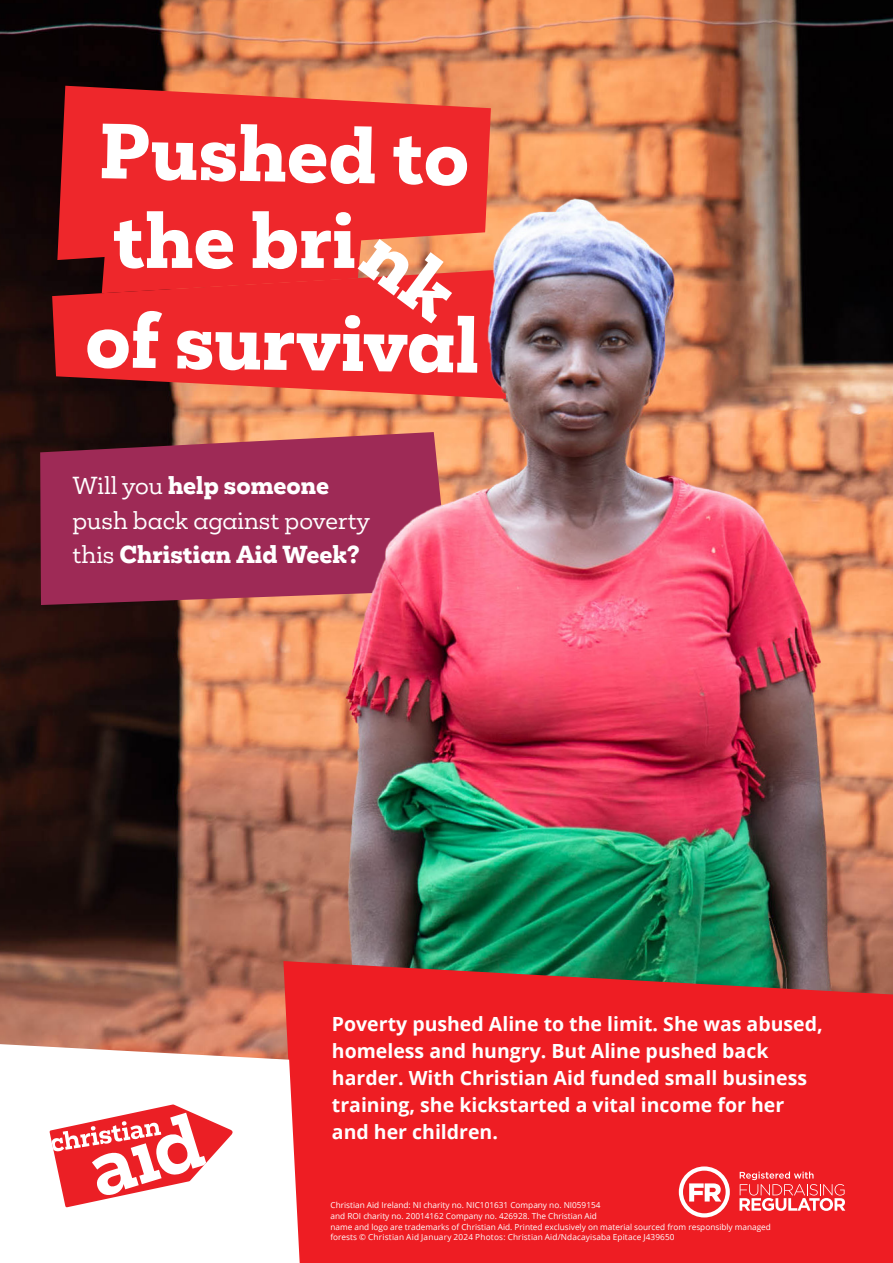
<style>
.page{position:relative;width:893px;height:1263px;background:#fff}
.page>*{position:absolute;margin:0;border:0;box-sizing:border-box;transform-origin:0 0}
.donate{font:22.5px/34.5px "Mokoko";color:#fff}
.donate-2{font:700 19.5px/27px "Open Sans";color:#fff}
.t1{font:8.25px/10.6px "Open Sans";color:#fff}
.s1{font-weight:800}
</style>
<div class="page">
<img style="left:0;top:0;width:893px;height:1044px">
<svg style="left:57px;top:86px;width:434px;height:174px;background:#e33c33"></svg>
<svg style="left:52px;top:270px;width:237px;height:129px;background:#a12f28"></svg>
<svg style="left:87px;top:124px;width:390px;height:249px"></svg>
<svg style="left:40px;top:432px;width:249px;height:173px;background:#992d52"></svg>
<img style="left:289px;top:138px;width:604px;height:823px">
<div style="left:283px;top:961px;width:610px;height:302px;background:#ee1d23"></div>
<svg style="left:0;top:1044px;width:300px;height:219px"></svg>
<svg style="left:12px;top:1052px;width:268px;height:197px"></svg>
<svg style="left:49px;top:1104px;width:184px;height:103px"></svg>
<svg style="left:679px;top:1166px;width:51px;height:51px"></svg>
<svg style="left:739px;top:1171px;width:106px;height:40px;background:#f2585d"></svg>
<p class="donate" style="left:73px;top:468px;width:299px">Will you <span class="s1">help someone </span>push back against poverty this <span class="s1">Christian Aid Week?</span></p>
<p class="donate-2" style="left:332px;top:1010px;width:492px">Poverty pushed Aline to the limit. She was abused, homeless and hungry. But Aline pushed back harder. With Christian Aid funded small business training, she kickstarted a vital income for her and her children.</p>
<p class="t1" style="left:330px;top:1200px;width:442px">Christian Aid Ireland: NI charity no. NIC101631 Company no. NI059154<br>and ROI charity no. 20014162 Company no. 426928. The Christian Aid<br>name and logo are trademarks of Christian Aid. Printed exclusively on material sourced from responsibly managed forests © Christian Aid January 2024 Photos: Christian Aid/Ndacayisaba Epitace J439650</p>
</div>
